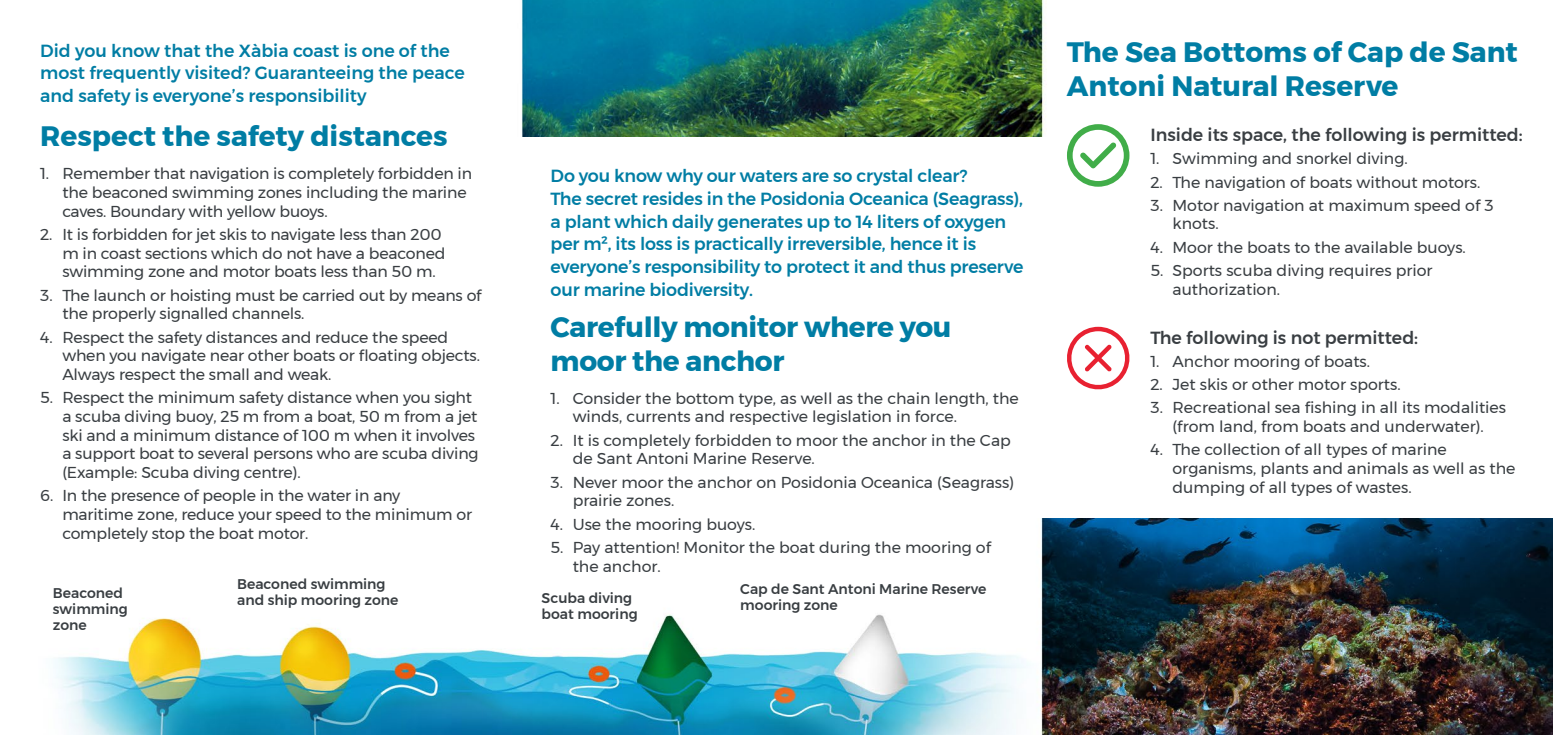
<style>
.page{position:relative;width:1553px;height:735px;background:#fff}
.page>*{position:absolute;margin:0;border:0;box-sizing:border-box;transform-origin:0 0}
.t1{font:700 28px/33.6px "Montserrat";color:#007da4}
.t2{font:500 17.5px/22.8px "Montserrat";letter-spacing:-.01em;color:#007da4}
.t3{font:500 17.5px "Montserrat";color:#393e42}
.t4{font:15.75px/18.7px "Montserrat";letter-spacing:-.01em;color:#393e42}
.t5{font:500 14px/15.8px "Montserrat";color:#393e42}
</style>
<div class="page">
<img style="left:54px;top:518px;width:1499px;height:216px">
<img style="left:521px;top:0;width:525px;height:136px">
<svg style="left:1067px;top:124px;width:62px;height:63px"></svg>
<svg style="left:1067px;top:326px;width:63px;height:64px"></svg>
<p class="t2" style="left:40px;top:39px;width:426px">Did you know that the Xàbia coast is one of the most frequently visited? Guaranteeing the peace and safety is everyone’s responsibility</p>
<h1 class="t1" style="left:1067px;top:35px;width:452px">The Sea Bottoms of Cap de Sant<br>Antoni Natural Reserve</h1>
<h1 class="t1" style="left:40px;top:119px;width:409px">Respect the safety distances</h1>
<p class="t4" style="left:62px;top:164px;width:411px;text-indent:-22px">1. Remember that navigation is completely forbidden in the beaconed swimming zones including the marine caves. Boundary with yellow buoys.</p>
<p class="t4" style="left:62px;top:224px;width:385px;text-indent:-22px">2. It is forbidden for jet skis to navigate less than 200 m in coast sections which do not have a beaconed swimming zone and motor boats less than 50 m.</p>
<p class="t4" style="left:62px;top:285px;width:421px;text-indent:-22px">3. The launch or hoisting must be carried out by means of the properly signalled channels.</p>
<p class="t4" style="left:62px;top:327px;width:419px;text-indent:-22px">4. Respect the safety distances and reduce the speed when you navigate near other boats or floating objects.<br>Always respect the small and weak.</p>
<p class="t4" style="left:62px;top:388px;width:418px;text-indent:-22px">5. Respect the minimum safety distance when you sight a scuba diving buoy, 25 m from a boat, 50 m from a jet ski and a minimum distance of 100 m when it involves a support boat to several persons who are scuba diving (Example: Scuba diving centre).</p>
<p class="t4" style="left:62px;top:486px;width:411px;text-indent:-22px">6. In the presence of people in the water in any maritime zone, reduce your speed to the minimum or completely stop the boat motor.</p>
<p class="t2" style="left:551px;top:164px;width:474px">Do you know why our waters are so crystal clear?<br>The secret resides in the Posidonia Oceanica (Seagrass), a plant which daily generates up to 14 liters of oxygen per m², its loss is practically irreversible, hence it is everyone’s responsibility to protect it and thus preserve our marine biodiversity.</p>
<h1 class="t1" style="left:551px;top:310px;width:402px">Carefully monitor where you moor the anchor</h1>
<p class="t4" style="left:573px;top:388px;width:448px;text-indent:-22px">1. Consider the bottom type, as well as the chain length, the winds, currents and respective legislation in force.</p>
<p class="t4" style="left:573px;top:430px;width:440px;text-indent:-22px">2. It is completely forbidden to moor the anchor in the Cap de Sant Antoni Marine Reserve.</p>
<p class="t4" style="left:573px;top:472px;width:443px;text-indent:-22px">3. Never moor the anchor on Posidonia Oceanica (Seagrass) prairie zones.</p>
<p class="t4" style="left:551px;top:514px;width:206px">4. Use the mooring buoys.</p>
<p class="t4" style="left:573px;top:537px;width:420px;text-indent:-22px">5. Pay attention! Monitor the boat during the mooring of the anchor.</p>
<p class="t3" style="left:1150px;top:121px;width:374px">Inside its space, the following is permitted:</p>
<p class="t4" style="left:1150px;top:149px;width:259px">1. Swimming and snorkel diving.</p>
<p class="t4" style="left:1150px;top:172px;width:331px">2. The navigation of boats without motors.</p>
<p class="t4" style="left:1172px;top:195px;width:323px;text-indent:-22px">3. Motor navigation at maximum speed of 3 knots.</p>
<p class="t4" style="left:1150px;top:237px;width:317px">4. Moor the boats to the available buoys.</p>
<p class="t4" style="left:1172px;top:260px;width:261px;text-indent:-22px">5. Sports scuba diving requires prior authorization.</p>
<p class="t3" style="left:1150px;top:323px;width:269px">The following is not permitted:</p>
<p class="t4" style="left:1150px;top:351px;width:221px">1. Anchor mooring of boats.</p>
<p class="t4" style="left:1150px;top:375px;width:252px">2. Jet skis or other motor sports.</p>
<p class="t4" style="left:1150px;top:398px;width:357px;text-align:center">3. Recreational sea fishing in all its modalities (from land, from boats and underwater).</p>
<p class="t4" style="left:1172px;top:440px;width:344px;text-indent:-22px">4. The collection of all types of marine organisms, plants and animals as well as the dumping of all types of wastes.</p>
<p class="t5" style="left:53px;top:585px;width:76px">Beaconed swimming zone</p>
<p class="t5" style="left:237px;top:576px;width:163px">Beaconed swimming and ship mooring zone</p>
<p class="t5" style="left:542px;top:590px;width:98px">Scuba diving boat mooring</p>
<p class="t5" style="left:740px;top:581px;width:248px">Cap de Sant Antoni Marine Reserve mooring zone</p>
</div>
